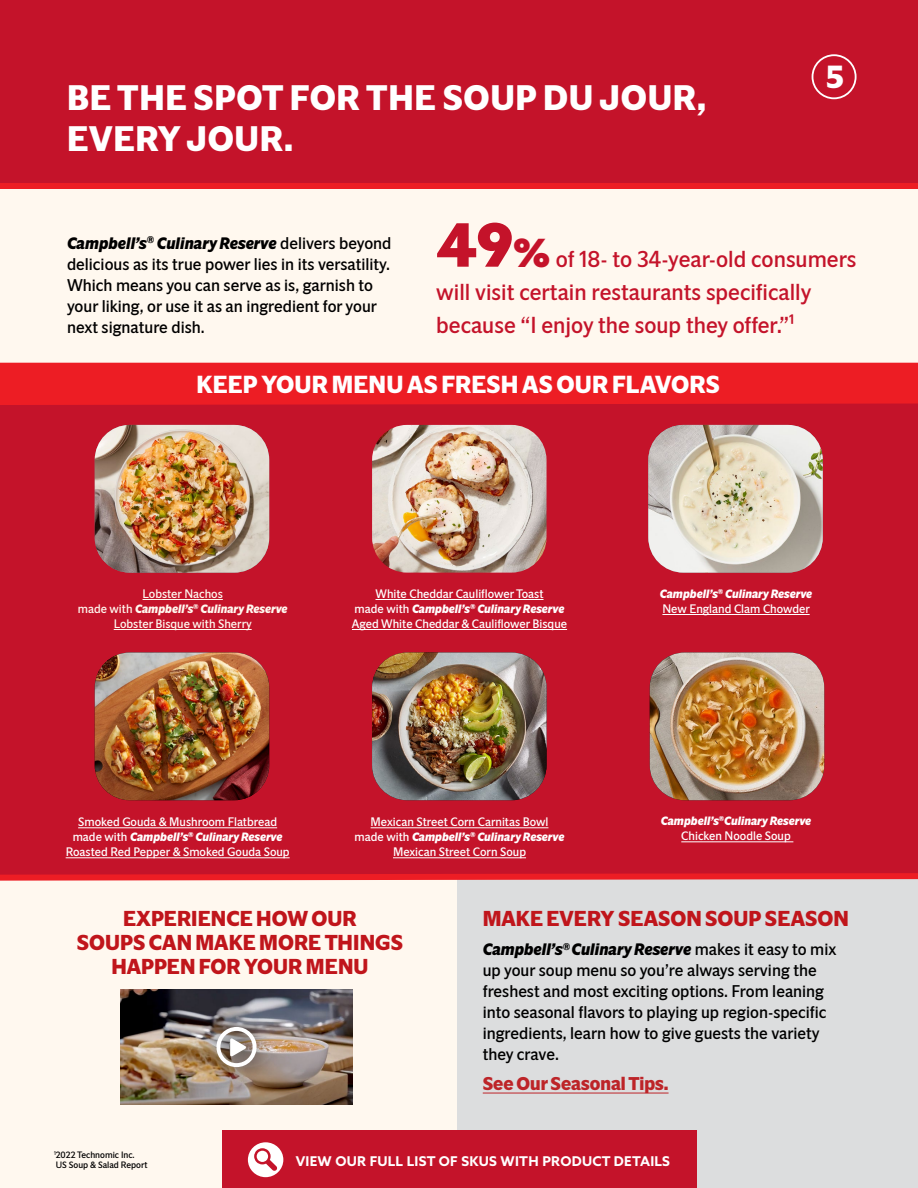
<style>
.page{position:relative;width:918px;height:1188px;background:#fff8ef}
.page>*{position:absolute;margin:0;border:0;box-sizing:border-box;transform-origin:0 0}
.t1{font:700 34.5px/41.4px "A2 Standard Sans";letter-spacing:.02em;color:#fff}
.t2{font:700 31.05px "A2 Standard Sans";color:#fff}
.t3{font:700 24px "A2 Standard Sans";letter-spacing:.005em;color:#fff}
.t4{font:22.5px/33px "A2 Standard Sans";color:#c4132a}
.t5{font:700 21px/24px "A2 Standard Sans";letter-spacing:.005em;color:#c0151b;text-align:center}
.t6{font:700 18px "A2 Standard Sans";color:#bd2428}
.t7{font:16.5px/21px "A2 Standard Sans";color:#000}
.t8{font:700 13.5px "Azo Sans";letter-spacing:.02em;color:#fff}
.t9{font:12px/15px "A2 Standard Sans";color:#fff;text-align:center}
.t10{font:italic 700 12px/15px "A2 Standard Sans";color:#fff}
.t11{font:12px/15px "A2 Standard Sans";color:#fff8ef;text-align:center}
.t12{font:9px/10.5px "A2 Standard Sans";color:#000}
.s1{font-weight:700;font-style:italic}
.s2{font-family:"Azo Sans";font-weight:900;font-size:60px}
.s3{font-family:"Azo Sans";font-weight:900;font-size:39px}
.s4{font-weight:400;font-style:normal}
</style>
<div class="page">
<div style="left:0;top:0;width:918px;height:189px;background:#c4132a"></div>
<div style="left:813px;top:55px;width:43px;height:43px;background:#c4132a;border-radius:50%"></div>
<div style="left:812px;top:54px;width:45px;height:45px;border:2px solid #fff;border-radius:50%"></div>
<div style="left:457px;top:868px;width:461px;height:320px;background:#dcddde"></div>
<img style="left:120px;top:989px;width:233px;height:116px">
<div style="left:194px;top:1004px;width:86px;height:86px;background:#000;opacity:.75"></div>
<svg style="left:216px;top:1027px;width:41px;height:40px"></svg>
<hr style="left:483px;top:1093px;width:186px;height:1px;background:#bd2428">
<div style="left:0;top:403px;width:918px;height:478px;background:#c4132a"></div>
<div style="left:0;top:363px;width:918px;height:40px;background:#ed1d24"></div>
<img style="left:95px;top:425px;width:174px;height:148px">
<img style="left:95px;top:652px;width:174px;height:148px">
<img style="left:372px;top:652px;width:175px;height:148px">
<img style="left:372px;top:425px;width:175px;height:148px">
<img style="left:648px;top:425px;width:175px;height:148px">
<img style="left:650px;top:652px;width:174px;height:148px">
<hr style="left:143px;top:599px;width:80px;height:1px;background:#fff8ef">
<hr style="left:114px;top:629px;width:138px;height:1px;background:#fff8ef">
<hr style="left:376px;top:599px;width:168px;height:1px;background:#fff">
<hr style="left:352px;top:629px;width:215px;height:1px;background:#fff">
<hr style="left:662px;top:614px;width:148px;height:1px;background:#fff">
<hr style="left:78px;top:827px;width:199px;height:1px;background:#fff">
<hr style="left:66px;top:857px;width:224px;height:1px;background:#fff">
<hr style="left:371px;top:827px;width:177px;height:1px;background:#fff">
<hr style="left:393px;top:857px;width:133px;height:1px;background:#fff">
<hr style="left:681px;top:842px;width:112px;height:1px;background:#fff">
<div style="left:222px;top:1131px;width:474px;height:57px;background:#c4132a"></div>
<div style="left:248px;top:1142px;width:35px;height:35px;background:#fff;border-radius:50%"></div>
<svg style="left:254px;top:1148px;width:23px;height:23px"></svg>
<h1 class="t1" style="left:67px;top:77px;width:641px">BE THE SPOT FOR THE SOUP DU JOUR,<br>EVERY JOUR.</h1>
<h2 class="t2" style="left:826px;top:58px;width:19px">5</h2>
<p class="t7" style="left:67px;top:232px;width:326px"><span class="s1">Campbell’s</span><sup>®</sup> <span class="s1">Culinary Reserve</span> delivers beyond delicious as its true power lies in its versatility.<br>Which means you can serve as is, garnish to your liking, or use it as an ingredient for your next signature dish.</p>
<h3 class="t4" style="left:436px;top:242px;width:422px"><span class="s2">49</span><span class="s3">%</span> of 18- to 34-year-old consumers will visit certain restaurants specifically because “I enjoy the soup they offer.”¹</h3>
<h3 class="t3" style="left:197px;top:369px;width:525px">KEEP YOUR MENU AS FRESH AS OUR FLAVORS</h3>
<p class="t11" style="left:78px;top:586px;width:211px">Lobster Nachos<br>made with <span class="s1">Campbell’s</span><sup>®</sup> <span class="s1">Culinary Reserve<br></span>Lobster Bisque with Sherry</p>
<p class="t9" style="left:352px;top:586px;width:217px">White Cheddar Cauliflower Toast<br>made with <span class="s1">Campbell’s</span><sup>®</sup> <span class="s1">Culinary Reserve<br></span>Aged White Cheddar &amp; Cauliflower Bisque</p>
<p class="t10" style="left:660px;top:586px;width:154px">Campbell’s<sup>®</sup> Culinary Reserve<br><span class="s4">New England Clam Chowder</span></p>
<p class="t9" style="left:66px;top:814px;width:225px">Smoked Gouda &amp; Mushroom Flatbread made with <span class="s1">Campbell’s</span><sup>®</sup> <span class="s1">Culinary Reserve<br></span>Roasted Red Pepper &amp; Smoked Gouda Soup</p>
<p class="t9" style="left:355px;top:814px;width:211px">Mexican Street Corn Carnitas Bowl made with <span class="s1">Campbell’s</span><sup>®</sup> <span class="s1">Culinary Reserve<br></span>Mexican Street Corn Soup</p>
<p class="t10" style="left:661px;top:814px;width:152px;text-align:center">Campbell’s<sup>®</sup>Culinary Reserve<br><span class="s4">Chicken Noodle Soup</span></p>
<p class="t5" style="left:77px;top:906px;width:327px">EXPERIENCE HOW OUR<br>SOUPS CAN MAKE MORE THINGS<br>HAPPEN FOR YOUR MENU</p>
<p class="t5" style="left:483px;top:906px;width:368px">MAKE EVERY SEASON SOUP SEASON</p>
<p class="t7" style="left:483px;top:939px;width:355px"><span class="s1">Campbell’s</span><sup>®</sup> <span class="s1">Culinary Reserve</span> makes it easy to mix up your soup menu so you’re always serving the freshest and most exciting options. From leaning into seasonal flavors to playing up region-specific ingredients, learn how to give guests the variety they crave.</p>
<p class="t6" style="left:483px;top:1073px;width:187px">See Our Seasonal Tips.</p>
<p class="t12" style="left:54px;top:1149px;width:95px"><sup>1</sup>2022 Technomic Inc.<br>US Soup &amp; Salad Report</p>
<p class="t8" style="left:296px;top:1152px;width:376px">VIEW OUR FULL LIST OF SKUS WITH PRODUCT DETAILS</p>
</div>
